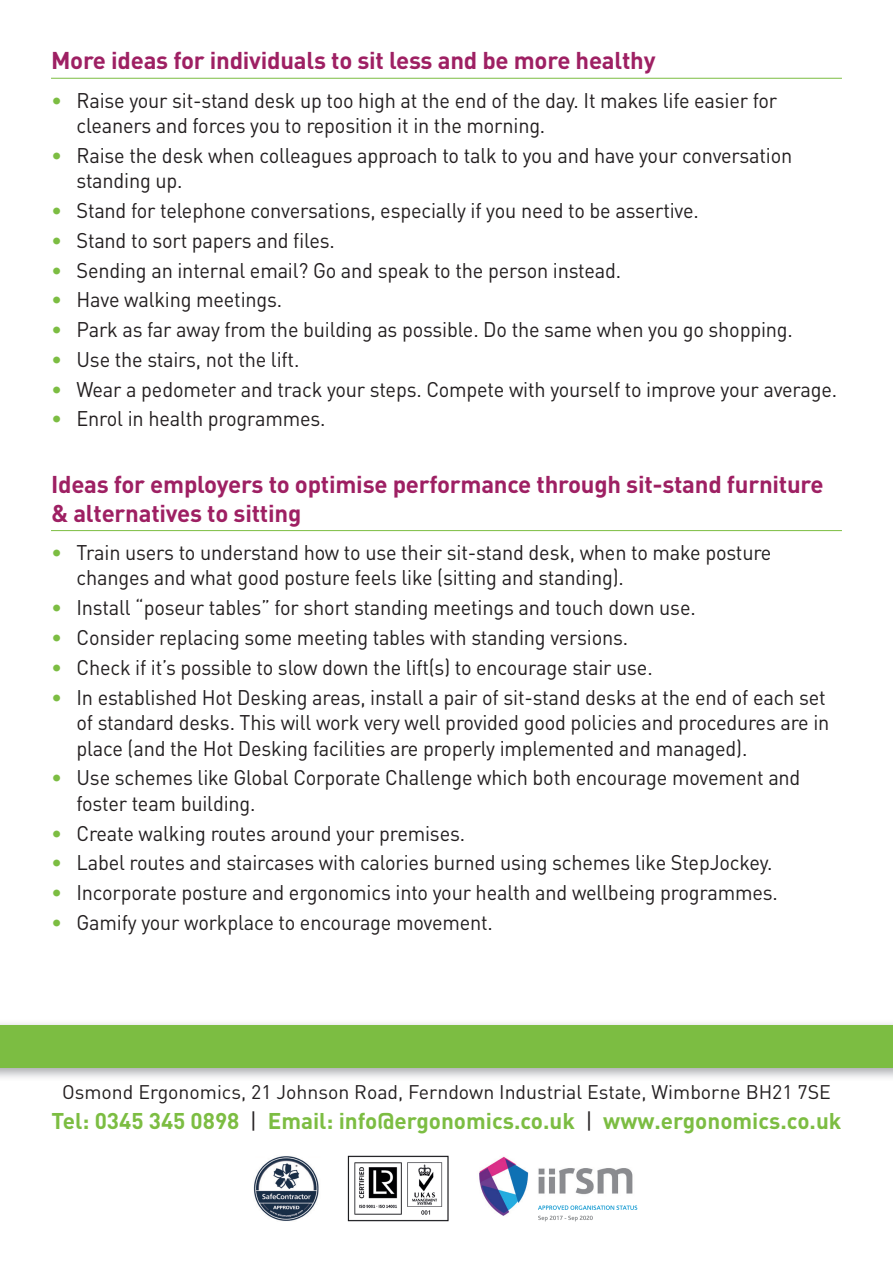
<style>
.page{position:relative;width:893px;height:1263px;background:#fff}
.page>*{position:absolute;margin:0;border:0;box-sizing:border-box;transform-origin:0 0}
.t1{font:700 24px/28.5px "DIN Pro";letter-spacing:-.01em;color:#9e2063}
.t2{font:700 22.5px "DIN Pro";color:#7cbd42}
.t3{font:21px/25.5px "DIN Pro";letter-spacing:-.01em;color:#231f20;scale:.95 1}
.t4{font:19.5px "DIN Pro";color:#231f20}
.s1{color:#7cbd42}
.s2{font-weight:400;color:#231f20}
</style>
<div class="page">
<hr style="left:51px;top:78px;width:791px;height:1px;background:#7cbd42">
<hr style="left:51px;top:530px;width:791px;height:1px;background:#7cbd42">
<img style="left:0;top:1023px;width:893px;height:55px">
<div style="left:0;top:1025px;width:893px;height:42px;background:#7cbd42"></div>
<img style="left:254px;top:1156px;width:65px;height:65px">
<img style="left:479px;top:1156px;width:159px;height:66px">
<img style="left:570px;top:1205px;width:67px;height:5px">
<img style="left:538px;top:1216px;width:55px;height:4px">
<img style="left:347px;top:1156px;width:102px;height:65px">
<p class="t1" style="left:51px;top:45px;width:606px">More ideas for individuals to sit less and be more healthy</p>
<p class="t3" style="left:77px;top:86px;width:739px;text-indent:-26px"><span class="s1">•</span> Raise your sit-stand desk up too high at the end of the day. It makes life easier for cleaners and forces you to reposition it in the morning.</p>
<p class="t3" style="left:77px;top:142px;width:755px;text-indent:-26px"><span class="s1">•</span> Raise the desk when colleagues approach to talk to you and have your conversation standing up.</p>
<p class="t3" style="left:51px;top:197px;width:683px"><span class="s1">•</span> Stand for telephone conversations, especially if you need to be assertive.</p>
<p class="t3" style="left:51px;top:227px;width:300px"><span class="s1">•</span> Stand to sort papers and files.</p>
<p class="t3" style="left:51px;top:256px;width:602px"><span class="s1">•</span> Sending an internal email? Go and speak to the person instead.</p>
<p class="t3" style="left:51px;top:286px;width:245px"><span class="s1">•</span> Have walking meetings.</p>
<p class="t3" style="left:51px;top:316px;width:782px"><span class="s1">•</span> Park as far away from the building as possible. Do the same when you go shopping.</p>
<p class="t3" style="left:51px;top:346px;width:263px"><span class="s1">•</span> Use the stairs, not the lift.</p>
<p class="t3" style="left:51px;top:375px;width:829px"><span class="s1">•</span> Wear a pedometer and track your steps. Compete with yourself to improve your average.</p>
<p class="t3" style="left:51px;top:405px;width:290px"><span class="s1">•</span> Enrol in health programmes.</p>
<p class="t1" style="left:51px;top:469px;width:774px">Ideas for employers to optimise performance through sit-stand furniture &amp; alternatives to sitting</p>
<p class="t3" style="left:77px;top:539px;width:733px;text-indent:-26px"><span class="s1">•</span> Train users to understand how to use their sit-stand desk, when to make posture changes and what good posture feels like (sitting and standing).</p>
<p class="t3" style="left:51px;top:594px;width:680px"><span class="s1">•</span> Install “poseur tables” for short standing meetings and touch down use.</p>
<p class="t3" style="left:51px;top:624px;width:609px"><span class="s1">•</span> Consider replacing some meeting tables with standing versions.</p>
<p class="t3" style="left:51px;top:653px;width:635px"><span class="s1">•</span> Check if it’s possible to slow down the lift(s) to encourage stair use.</p>
<p class="t3" style="left:77px;top:683px;width:794px;text-indent:-26px"><span class="s1">•</span> In established Hot Desking areas, install a pair of sit-stand desks at the end of each set of standard desks. This will work very well provided good policies and procedures are in place (and the Hot Desking facilities are properly implemented and managed).</p>
<p class="t3" style="left:77px;top:764px;width:764px;text-indent:-26px"><span class="s1">•</span> Use schemes like Global Corporate Challenge which both encourage movement and foster team building.</p>
<p class="t3" style="left:51px;top:819px;width:437px"><span class="s1">•</span> Create walking routes around your premises.</p>
<p class="t3" style="left:51px;top:849px;width:761px"><span class="s1">•</span> Label routes and staircases with calories burned using schemes like StepJockey.</p>
<p class="t3" style="left:51px;top:879px;width:767px"><span class="s1">•</span> Incorporate posture and ergonomics into your health and wellbeing programmes.</p>
<p class="t3" style="left:51px;top:908px;width:467px"><span class="s1">•</span> Gamify your workplace to encourage movement.</p>
<p class="t4" style="left:62px;top:1079px;width:770px">Osmond Ergonomics, 21 Johnson Road, Ferndown Industrial Estate, Wimborne BH21 7SE</p>
<p class="t2" style="left:52px;top:1105px;width:791px">Tel: 0345 345 0898 <span class="s2">|</span> Email: info@ergonomics.co.uk <span class="s2">|</span> www.ergonomics.co.uk</p>
</div>
